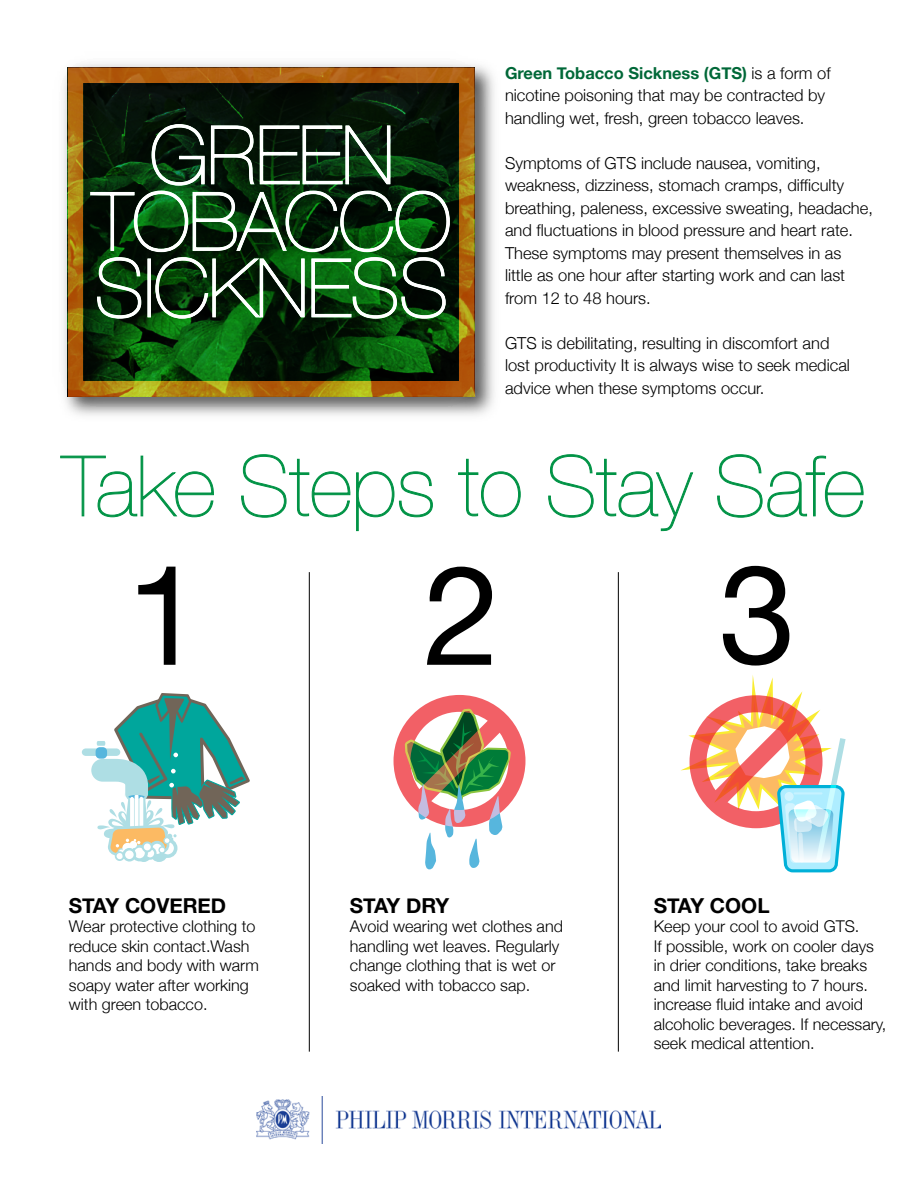
<style>
.page{position:relative;width:918px;height:1188px;background:#fff}
.page>*{position:absolute;margin:0;border:0;box-sizing:border-box;transform-origin:0 0}
.t1{font:200 83.7px "Helvetica Neue";color:#009345}
.t2{font:700 20.62px "Helvetica Neue";color:#000}
.t3{font:300 16.5px/22.5px "Helvetica Neue";color:#000}
.t4{font:300 16.2px/19.4px "Helvetica Neue";color:#000}
.s1{font-weight:700;color:#006838}
</style>
<div class="page">
<img style="left:63px;top:63px;width:431px;height:353px">
<svg style="left:68px;top:67px;width:407px;height:330px;background:#37491f"></svg>
<svg style="left:60px;top:455px;width:154px;height:63px"></svg>
<svg style="left:241px;top:454px;width:192px;height:77px"></svg>
<svg style="left:458px;top:459px;width:63px;height:59px"></svg>
<svg style="left:548px;top:454px;width:146px;height:77px"></svg>
<svg style="left:717px;top:454px;width:147px;height:64px"></svg>
<div style="left:150px;top:844px;width:18px;height:18px;background:#aedee4;border-radius:50%"></div>
<div style="left:158px;top:838px;width:20px;height:20px;border:4px solid #aedee4;border-radius:50%"></div>
<div style="left:149px;top:841px;width:16px;height:16px;border:3px solid #aedee4;border-radius:50%"></div>
<div style="left:143px;top:847px;width:14px;height:13px;border:2px solid #aedee4;border-radius:50%"></div>
<div style="left:131px;top:844px;width:17px;height:18px;border:3px solid #aedee4;border-radius:50%"></div>
<svg style="left:82px;top:693px;width:162px;height:163px"></svg>
<div style="left:130px;top:841px;width:7px;height:7px;background:#fff;border-radius:50%"></div>
<div style="left:122px;top:843px;width:11px;height:11px;background:#fff;border-radius:50%"></div>
<div style="left:116px;top:852px;width:8px;height:8px;background:#fff;border-radius:50%"></div>
<div style="left:115px;top:851px;width:10px;height:10px;border:2px solid #aedee4;border-radius:50%"></div>
<svg style="left:124px;top:849px;width:11px;height:11px"></svg>
<div style="left:122px;top:848px;width:14px;height:14px;border:2px solid #aedee4;border-radius:50%"></div>
<svg style="left:138px;top:567px;width:38px;height:98px"></svg>
<svg style="left:394px;top:695px;width:131px;height:174px"></svg>
<svg style="left:427px;top:567px;width:65px;height:98px"></svg>
<svg style="left:723px;top:566px;width:66px;height:100px"></svg>
<hr style="left:309px;top:572px;width:1px;height:480px;background:#000">
<hr style="left:618px;top:572px;width:1px;height:480px;background:#000">
<svg style="left:680px;top:675px;width:166px;height:197px"></svg>
<div style="left:785px;top:792px;width:9px;height:9px;background:#d1f4ff;border-radius:50%"></div>
<hr style="left:794px;top:792px;width:29px;height:3px;background:#fff">
<img style="left:257px;top:1097px;width:403px;height:47px">
<p class="t3" style="left:505px;top:61px;width:327px"><span class="s1">Green Tobacco Sickness (GTS)</span> is a form of nicotine poisoning that may be contracted by handling wet, fresh, green tobacco leaves.</p>
<p class="t3" style="left:505px;top:151px;width:369px">Symptoms of GTS include nausea, vomiting, weakness, dizziness, stomach cramps, difficulty breathing, paleness, excessive sweating, headache, and fluctuations in blood pressure and heart rate.<br>These symptoms may present themselves in as little as one hour after starting work and can last from 12 to 48 hours.</p>
<p class="t3" style="left:505px;top:331px;width:347px">GTS is debilitating, resulting in discomfort and lost productivity It is always wise to seek medical advice when these symptoms occur.</p>
<h1 class="t1" style="left:62px;top:438px;width:805px">Take Steps to Stay Safe</h1>
<p class="t2" style="left:69px;top:893px;width:159px">STAY COVERED</p>
<p class="t4" style="left:69px;top:917px;width:191px">Wear protective clothing to reduce skin contact.Wash hands and body with warm soapy water after working with green tobacco.</p>
<p class="t2" style="left:350px;top:893px;width:101px">STAY DRY</p>
<p class="t4" style="left:350px;top:917px;width:215px">Avoid wearing wet clothes and handling wet leaves. Regularly change clothing that is wet or soaked with tobacco sap.</p>
<p class="t2" style="left:654px;top:893px;width:117px">STAY COOL</p>
<p class="t4" style="left:654px;top:917px;width:234px">Keep your cool to avoid GTS.<br>If possible, work on cooler days in drier conditions, take breaks and limit harvesting to 7 hours. increase fluid intake and avoid alcoholic beverages. If necessary, seek medical attention.</p>
</div>
